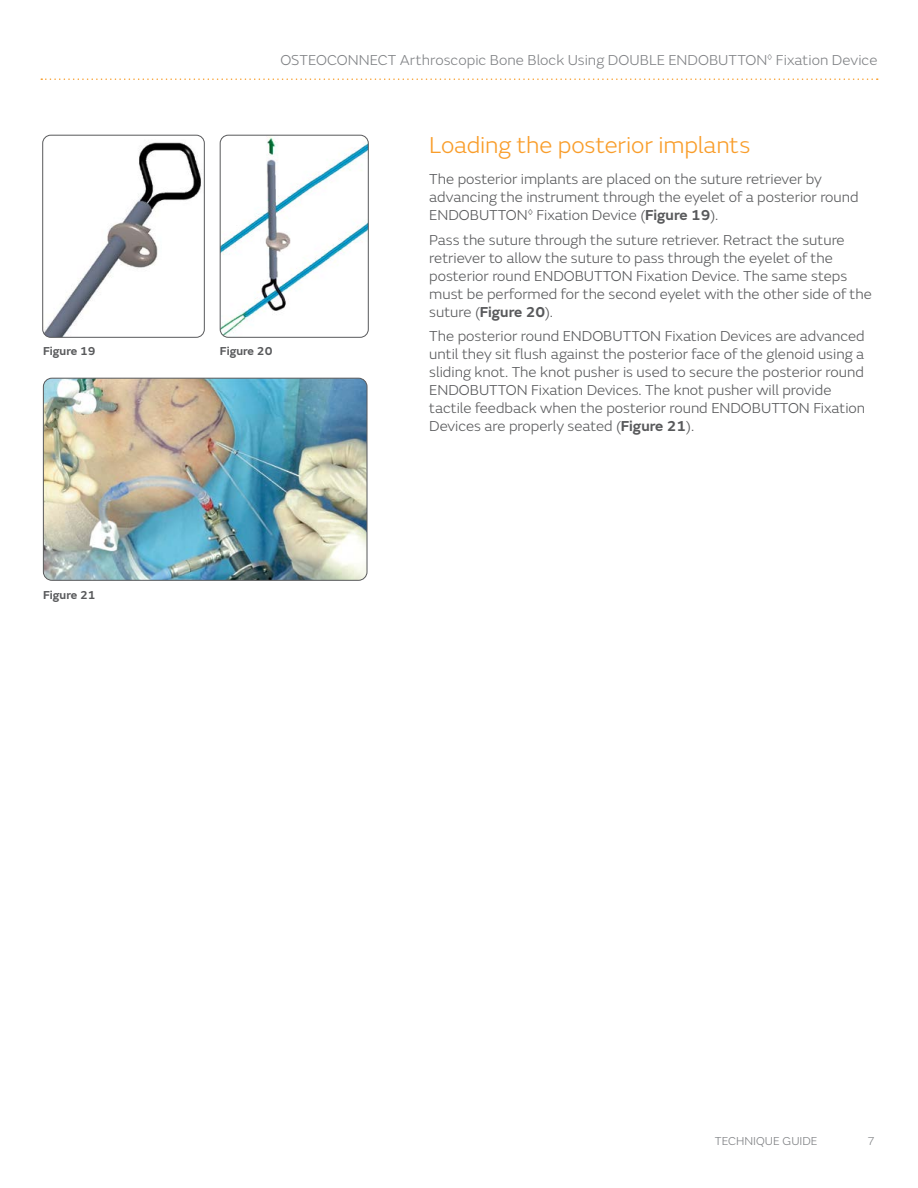
<style>
.page{position:relative;width:918px;height:1188px;background:#fff}
.page>*{position:absolute;margin:0;border:0;box-sizing:border-box;transform-origin:0 0}
.t1{font:300 24px "SN Emeric";letter-spacing:-.005em;color:#f99d2a}
.t2{font:300 15px/18px "SN Emeric";color:#58595b}
.t3{font:300 15px "SN Emeric";letter-spacing:.005em;color:#808285}
.t4{font:600 12px "SN Emeric";color:#58595b}
.t5{font:300 12px "SN Emeric";color:#808285}
.s1{font-weight:600}
</style>
<div class="page">
<svg style="left:41px;top:78px;width:837px;height:2px"></svg>
<img style="left:220px;top:135px;width:148px;height:202px">
<div style="left:220px;top:135px;width:148px;height:203px;border:1px solid #58595b;border-radius:8px"></div>
<img style="left:43px;top:135px;width:160px;height:202px">
<div style="left:43px;top:135px;width:162px;height:203px;border:1px solid #58595b;border-radius:8px"></div>
<img style="left:43px;top:378px;width:324px;height:202px">
<div style="left:43px;top:378px;width:324px;height:202px;border:1px solid #58595b;border-radius:9px"></div>
<p class="t3" style="left:280px;top:51px;width:599px">OSTEOCONNECT Arthroscopic Bone Block Using DOUBLE ENDOBUTTON<sup>◊</sup> Fixation Device</p>
<p class="t4" style="left:43px;top:343px;width:54px">Figure 19</p>
<p class="t4" style="left:220px;top:343px;width:54px">Figure 20</p>
<h1 class="t1" style="left:429px;top:130px;width:323px">Loading the posterior implants</h1>
<p class="t2" style="left:429px;top:170px;width:431px">The posterior implants are placed on the suture retriever by advancing the instrument through the eyelet of a posterior round<br>ENDOBUTTON<sup>◊</sup> Fixation Device (<span class="s1">Figure 19</span>).</p>
<p class="t2" style="left:429px;top:230px;width:444px">Pass the suture through the suture retriever. Retract the suture retriever to allow the suture to pass through the eyelet of the posterior round ENDOBUTTON Fixation Device. The same steps must be performed for the second eyelet with the other side of the suture (<span class="s1">Figure 20</span>).</p>
<p class="t2" style="left:429px;top:327px;width:437px">The posterior round ENDOBUTTON Fixation Devices are advanced until they sit flush against the posterior face of the glenoid using a sliding knot. The knot pusher is used to secure the posterior round ENDOBUTTON Fixation Devices. The knot pusher will provide tactile feedback when the posterior round ENDOBUTTON Fixation Devices are properly seated (<span class="s1">Figure 21</span>).</p>
<p class="t4" style="left:43px;top:587px;width:54px">Figure 21</p>
<p class="t5" style="left:715px;top:1134px;width:104px">TECHNIQUE GUIDE</p>
<p class="t5" style="left:868px;top:1134px;width:9px">7</p>
</div>
